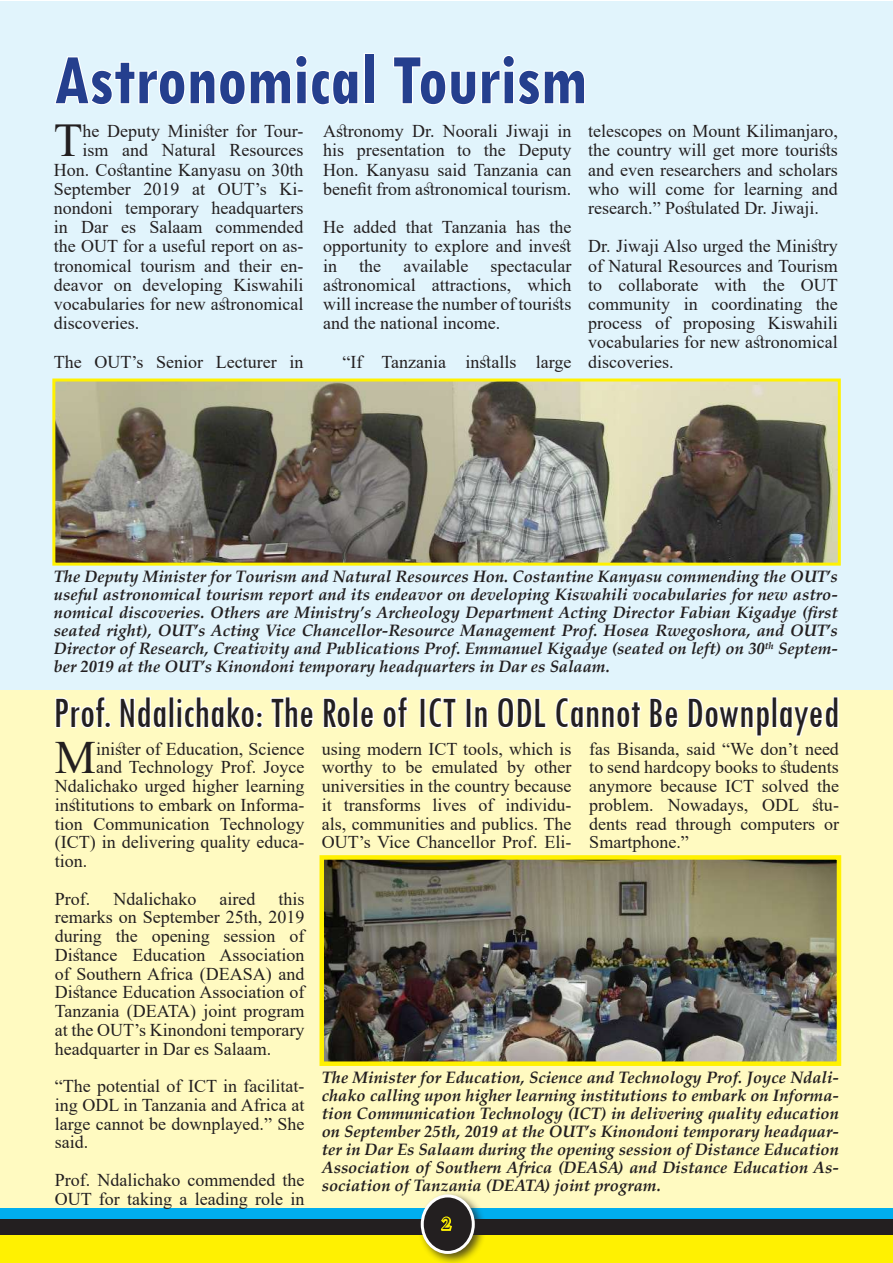
<style>
.page{position:relative;width:893px;height:1263px;background:#fff}
.page>*{position:absolute;margin:0;border:0;box-sizing:border-box;transform-origin:0 0}
.t1{font:700 condensed 75px "Tw Cen";color:#253f8e;scale:.94 1}
.t2{font:46.95px "Times New Roman";color:#231f20}
.t3{font:46.35px "Times New Roman";color:#231f20}
.t4{font:condensed 45px "Tw Cen";color:#231f20;scale:.94 1}
.t5{font:18px/18.8px "Times New Roman";color:#231f20;text-align:justify}
.t6{font:18px "Minion Pro";color:#231f20}
.t7{font:italic 700 16.5px/18px "Palatino Linotype";color:#231f20;text-align:justify}
</style>
<div class="page">
<div style="left:0;top:689px;width:893px;height:574px;background:#fffac1"></div>
<div style="left:0;top:1px;width:893px;height:688px;background:#e1f4fc"></div>
<div style="left:0;top:1209px;width:893px;height:39px;background:#00aeef"></div>
<div style="left:0;top:1227px;width:893px;height:36px;background:#fff101"></div>
<div style="left:0;top:1219px;width:893px;height:15px;background:#231f20"></div>
<div style="left:417px;top:1191px;width:70px;height:72px;background:#231f20;opacity:.75"></div>
<div style="left:422px;top:1196px;width:51px;height:56px;background:#231f20;border-radius:50%"></div>
<div style="left:421px;top:1194px;width:54px;height:60px;border:3px solid #fff;border-radius:50%"></div>
<svg style="left:441px;top:1216px;width:11px;height:15px"></svg>
<img style="left:56px;top:382px;width:781px;height:180px">
<div style="left:52px;top:378px;width:789px;height:188px;border:3px solid #fff101"></div>
<svg style="left:54px;top:55px;width:305px;height:50px"></svg>
<div style="left:364px;top:53px;width:10px;height:51px;border:2px solid #fff"></div>
<svg style="left:393px;top:55px;width:192px;height:50px"></svg>
<svg style="left:55px;top:696px;width:56px;height:32px"></svg>
<svg style="left:120px;top:696px;width:47px;height:32px"></svg>
<div style="left:169px;top:697px;width:5px;height:31px;border:2px solid #fff"></div>
<svg style="left:176px;top:696px;width:138px;height:32px"></svg>
<svg style="left:323px;top:697px;width:28px;height:31px"></svg>
<div style="left:353px;top:697px;width:6px;height:31px;border:2px solid #fff"></div>
<svg style="left:360px;top:706px;width:14px;height:22px"></svg>
<svg style="left:383px;top:696px;width:25px;height:32px"></svg>
<div style="left:420px;top:698px;width:6px;height:30px;border:2px solid #fff"></div>
<svg style="left:429px;top:697px;width:28px;height:32px"></svg>
<div style="left:466px;top:698px;width:6px;height:30px;border:2px solid #fff"></div>
<svg style="left:474px;top:706px;width:14px;height:22px"></svg>
<svg style="left:497px;top:697px;width:50px;height:31px"></svg>
<svg style="left:555px;top:697px;width:87px;height:32px"></svg>
<svg style="left:650px;top:697px;width:29px;height:31px"></svg>
<svg style="left:688px;top:697px;width:82px;height:40px"></svg>
<div style="left:772px;top:697px;width:5px;height:31px;border:2px solid #fff"></div>
<svg style="left:779px;top:696px;width:60px;height:41px"></svg>
<img style="left:324px;top:860px;width:512px;height:201px">
<div style="left:319px;top:855px;width:522px;height:211px;border:4px solid #fff101"></div>
<h1 class="t1" style="left:54px;top:34px;width:568px">Astronomical Tourism</h1>
<h2 class="t2" style="left:54px;top:108px;width:30px">T</h2>
<p class="t5" style="left:83px;top:121px;width:222px">he Deputy Minister for Tour-</p>
<p class="t5" style="left:83px;top:140px;width:222px">ism and Natural Resources</p>
<p class="t5" style="left:54px;top:160px;width:251px">Hon. Costantine Kanyasu on 30th</p>
<p class="t5" style="left:54px;top:179px;width:251px">September 2019 at OUT’s Ki-</p>
<p class="t5" style="left:54px;top:198px;width:251px">nondoni temporary headquarters</p>
<p class="t5" style="left:54px;top:217px;width:251px">in Dar es Salaam commended</p>
<p class="t5" style="left:54px;top:236px;width:251px">the OUT for a useful report on as-</p>
<p class="t5" style="left:54px;top:256px;width:251px">tronomical tourism and their en-</p>
<p class="t5" style="left:54px;top:275px;width:251px">deavor on developing Kiswahili</p>
<p class="t5" style="left:54px;top:294px;width:251px">vocabularies for new astronomical</p>
<p class="t5" style="left:54px;top:313px;width:87px">discoveries.</p>
<p class="t5" style="left:54px;top:352px;width:251px">The OUT’s Senior Lecturer in</p>
<p class="t5" style="left:323px;top:121px;width:250px;line-height:19.2px">Astronomy Dr. Noorali Jiwaji in his presentation to the Deputy Hon. Kanyasu said Tanzania can benefit from astronomical tourism.</p>
<p class="t5" style="left:323px;top:217px;width:250px;line-height:19.2px">He added that Tanzania has the opportunity to explore and invest in the available spectacular astronomical attractions, which will increase the number of tourists and the national income.</p>
<p class="t5" style="left:343px;top:352px;width:230px">“If Tanzania installs large</p>
<p class="t5" style="left:588px;top:121px;width:251px;line-height:19.2px">telescopes on Mount Kilimanjaro, the country will get more tourists and even researchers and scholars who will come for learning and research.” Postulated Dr. Jiwaji.</p>
<p class="t5" style="left:588px;top:236px;width:251px;line-height:19.2px">Dr. Jiwaji Also urged the Ministry of Natural Resources and Tourism to collaborate with the OUT community in coordinating the process of proposing Kiswahili vocabularies for new astronomical discoveries.</p>
<p class="t7" style="left:54px;top:567px;width:785px">The Deputy Minister for Tourism and Natural Resources Hon. Costantine Kanyasu commending the OUT’s useful astronomical tourism report and its endeavor on developing Kiswahili vocabularies for new astro&shy;nomical discoveries. Others are Ministry’s Archeology Department Acting Director Fabian Kigadye (first seated right), OUT’s Acting Vice Chancellor-Resource Management Prof. Hosea Rwegoshora, and OUT’s Director of Research, Creativity and Publications Prof. Emmanuel Kigadye (seated on left) on 30<sup>th</sup> Septem&shy;ber 2019 at the OUT’s Kinondoni temporary headquarters in Dar es Salaam.</p>
<h3 class="t4" style="left:54px;top:685px;width:837px">Prof. Ndalichako: The Role of ICT In ODL Cannot Be Downplayed</h3>
<p class="t5" style="left:322px;top:738px;width:251px">using modern ICT tools, which is worthy to be emulated by other universities in the country because it transforms lives of individu&shy;als, communities and publics. The OUT’s Vice Chancellor Prof. Eli-</p>
<h3 class="t3" style="left:55px;top:725px;width:43px">M</h3>
<p class="t5" style="left:96px;top:738px;width:210px">inister of Education, Science</p>
<p class="t5" style="left:589px;top:738px;width:251px">fas Bisanda, said “We don’t need to send hardcopy books to students anymore because ICT solved the problem. Nowadays, ODL stu&shy;dents read through computers or Smartphone.”</p>
<p class="t5" style="left:96px;top:757px;width:210px">and Technology Prof. Joyce</p>
<p class="t5" style="left:55px;top:776px;width:251px">Ndalichako urged higher learning</p>
<p class="t5" style="left:55px;top:795px;width:251px">institutions to embark on Informa-</p>
<p class="t5" style="left:55px;top:813px;width:251px">tion Communication Technology</p>
<p class="t5" style="left:55px;top:832px;width:251px">(ICT) in delivering quality educa-</p>
<p class="t5" style="left:55px;top:851px;width:34px">tion.</p>
<p class="t5" style="left:55px;top:888px;width:37px">Prof.</p>
<p class="t5" style="left:113px;top:888px;width:84px">Ndalichako</p>
<p class="t5" style="left:219px;top:888px;width:37px">aired</p>
<p class="t5" style="left:55px;top:888px;width:251px;text-indent:224px">this remarks on September 25th, 2019 during the opening session of Distance Education Association of Southern Africa (DEASA) and Distance Education Association of Tanzania (DEATA) joint program at the OUT’s Kinondoni temporary headquarter in Dar es Salaam.</p>
<p class="t5" style="left:55px;top:1076px;width:251px">“The potential of ICT in facilitat&shy;ing ODL in Tanzania and Africa at large cannot be downplayed.” She said.</p>
<p class="t5" style="left:55px;top:1170px;width:251px">Prof. Ndalichako commended the<br>OUT for taking a leading role in</p>
<p class="t7" style="left:322px;top:1068px;width:519px">The Minister for Education, Science and Technology Prof. Joyce Ndali&shy;chako calling upon higher learning institutions to embark on Informa&shy;tion Communication Technology (ICT) in delivering quality education on September 25th, 2019 at the OUT’s Kinondoni temporary headquar&shy;ter in Dar Es Salaam during the opening session of Distance Education Association of Southern Africa (DEASA) and Distance Education As&shy;sociation of Tanzania (DEATA) joint program.</p>
<p class="t6" style="left:442px;top:1211px;width:10px">2</p>
</div>
